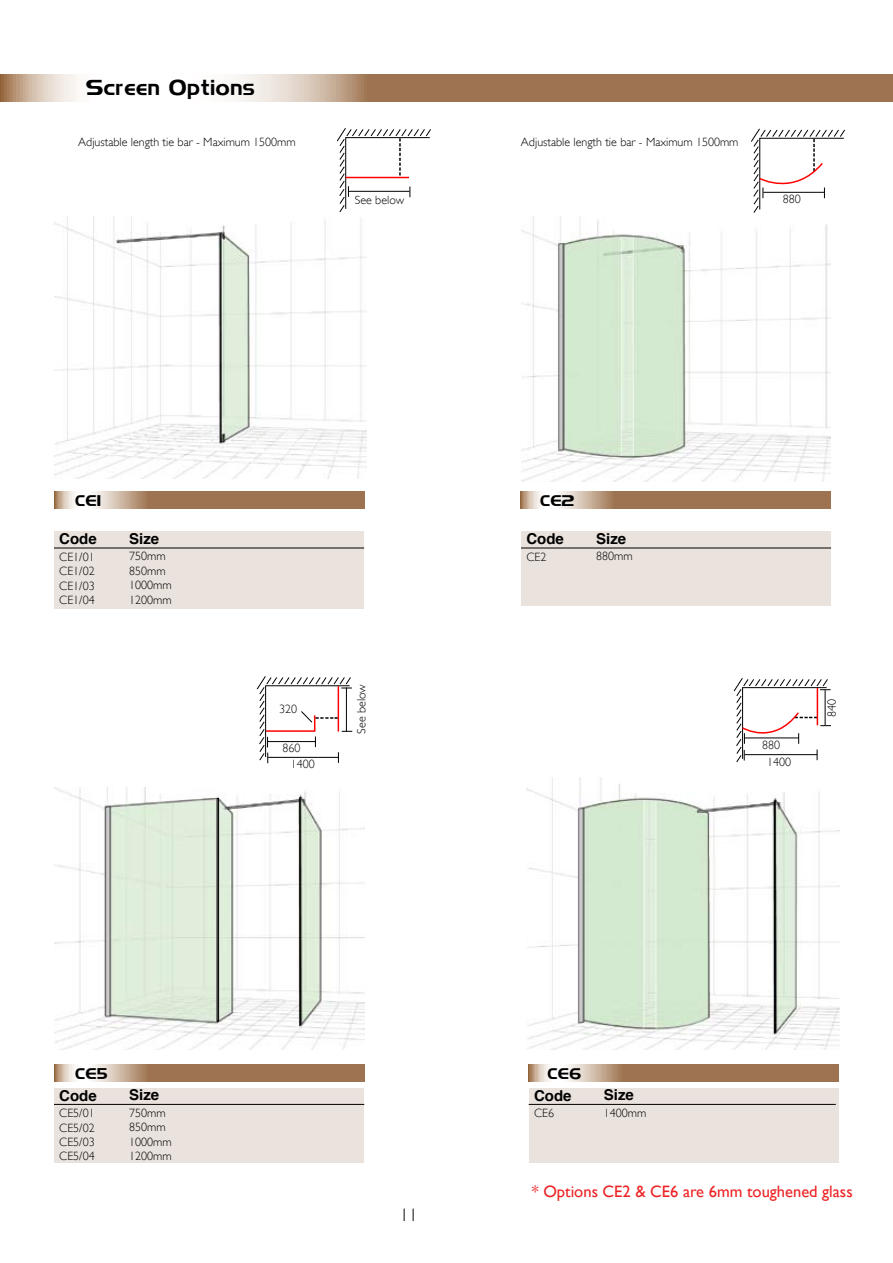
<style>
.page{position:relative;width:893px;height:1263px;background:#fff}
.page>*{position:absolute;margin:0;border:0;box-sizing:border-box;transform-origin:0 0}
.t1{font:21px "Hamlet";color:#000}
.t2{font:300 18px "Gill Sans";color:#000}
.t3{font:16.5px "Gill Sans";color:#ed2224}
.t4{font:700 15px "Helvetica";color:#000}
.t5{font:15px "Hamlet";color:#000}
.t6{font:300 12px/14.4px "Gill Sans";color:#000;text-align:justify}
</style>
<div class="page">
<svg style="left:54px;top:492px;width:310px;height:17px;background:#af8c70"></svg>
<svg style="left:520px;top:492px;width:310px;height:17px;background:#af8c70"></svg>
<svg style="left:0;top:75px;width:893px;height:27px"></svg>
<svg style="left:54px;top:1064px;width:310px;height:17px;background:#af8c70"></svg>
<svg style="left:529px;top:1064px;width:310px;height:17px;background:#af8c70"></svg>
<img style="left:54px;top:217px;width:313px;height:261px">
<img style="left:521px;top:217px;width:309px;height:265px">
<img style="left:54px;top:787px;width:311px;height:262px">
<img style="left:526px;top:777px;width:313px;height:273px">
<div style="left:54px;top:531px;width:310px;height:78px;background:#eae2dd"></div>
<hr style="left:54px;top:548px;width:310px;height:1px;background:#000">
<div style="left:54px;top:1088px;width:310px;height:75px;background:#eae2dd"></div>
<hr style="left:54px;top:1104px;width:310px;height:1px;background:#000">
<div style="left:521px;top:531px;width:310px;height:75px;background:#eae2dd"></div>
<hr style="left:521px;top:548px;width:310px;height:1px;background:#000">
<div style="left:529px;top:1088px;width:310px;height:75px;background:#eae2dd"></div>
<hr style="left:529px;top:1104px;width:307px;height:1px;background:#000">
<svg style="left:337px;top:128px;width:94px;height:85px"></svg>
<hr style="left:349px;top:191px;width:61px;height:1px;background:#000">
<svg style="left:751px;top:128px;width:94px;height:85px"></svg>
<hr style="left:763px;top:192px;width:61px;height:1px;background:#000">
<svg style="left:256px;top:676px;width:96px;height:87px"></svg>
<hr style="left:268px;top:757px;width:70px;height:1px;background:#000">
<svg style="left:733px;top:678px;width:98px;height:85px"></svg>
<hr style="left:745px;top:737px;width:54px;height:1px;background:#000">
<svg style="left:217px;top:798px;width:2px;height:224px"></svg>
<h1 class="t1" style="left:85px;top:78px;width:171px">Screen Options</h1>
<p class="t6" style="left:78px;top:134px;width:219px">Adjustable length tie bar - Maximum 1500mm</p>
<p class="t6" style="left:521px;top:134px;width:219px">Adjustable length tie bar - Maximum 1500mm</p>
<p class="t6" style="left:355px;top:192px;width:51px">See below</p>
<p class="t6" style="left:783px;top:192px;width:19px">880</p>
<p class="t5" style="left:75px;top:494px;width:27px">CE 1</p>
<p class="t5" style="left:540px;top:494px;width:36px">CE 2</p>
<p class="t4" style="left:59px;top:525px;width:39px">Code</p>
<p class="t6" style="left:59px;top:549px;width:37px">CE1/01<br>CE1/02<br>CE1/03<br>CE1/04</p>
<p class="t4" style="left:129px;top:525px;width:32px">Size</p>
<p class="t6" style="left:129px;top:549px;width:44px;text-align:left">750mm<br>850mm<br>1000mm<br>1200mm</p>
<p class="t4" style="left:526px;top:525px;width:39px">Code</p>
<p class="t6" style="left:526px;top:549px;width:22px">CE2</p>
<p class="t4" style="left:596px;top:525px;width:32px">Size</p>
<p class="t6" style="left:596px;top:549px;width:38px">880mm</p>
<p class="t6" style="left:279px;top:702px;width:19px">320</p>
<p class="t6" style="left:283px;top:741px;width:19px">860</p>
<p class="t6" style="left:354px;top:734px;width:51px;rotate:-90deg">See below</p>
<p class="t6" style="left:762px;top:737px;width:20px">880</p>
<p class="t6" style="left:291px;top:756px;width:25px">1400</p>
<p class="t6" style="left:767px;top:754px;width:25px">1400</p>
<p class="t6" style="left:824px;top:717px;width:19px;rotate:-90deg">840</p>
<p class="t5" style="left:75px;top:1067px;width:34px">CE 5</p>
<p class="t5" style="left:548px;top:1067px;width:35px">CE 6</p>
<p class="t4" style="left:59px;top:1082px;width:39px">Code</p>
<p class="t6" style="left:59px;top:1106px;width:37px">CE5/01<br>CE5/02<br>CE5/03<br>CE5/04</p>
<p class="t4" style="left:129px;top:1081px;width:32px">Size</p>
<p class="t6" style="left:129px;top:1105px;width:44px;text-align:left">750mm<br>850mm<br>1000mm<br>1200mm</p>
<p class="t4" style="left:534px;top:1082px;width:39px">Code</p>
<p class="t6" style="left:534px;top:1106px;width:22px">CE6</p>
<p class="t4" style="left:604px;top:1081px;width:32px">Size</p>
<p class="t6" style="left:604px;top:1105px;width:44px">1400mm</p>
<h2 class="t2" style="left:400px;top:1205px;width:19px">11</h2>
<h3 class="t3" style="left:532px;top:1181px;width:322px">* Options CE2 &amp; CE6 are 6mm toughened glass</h3>
</div>
